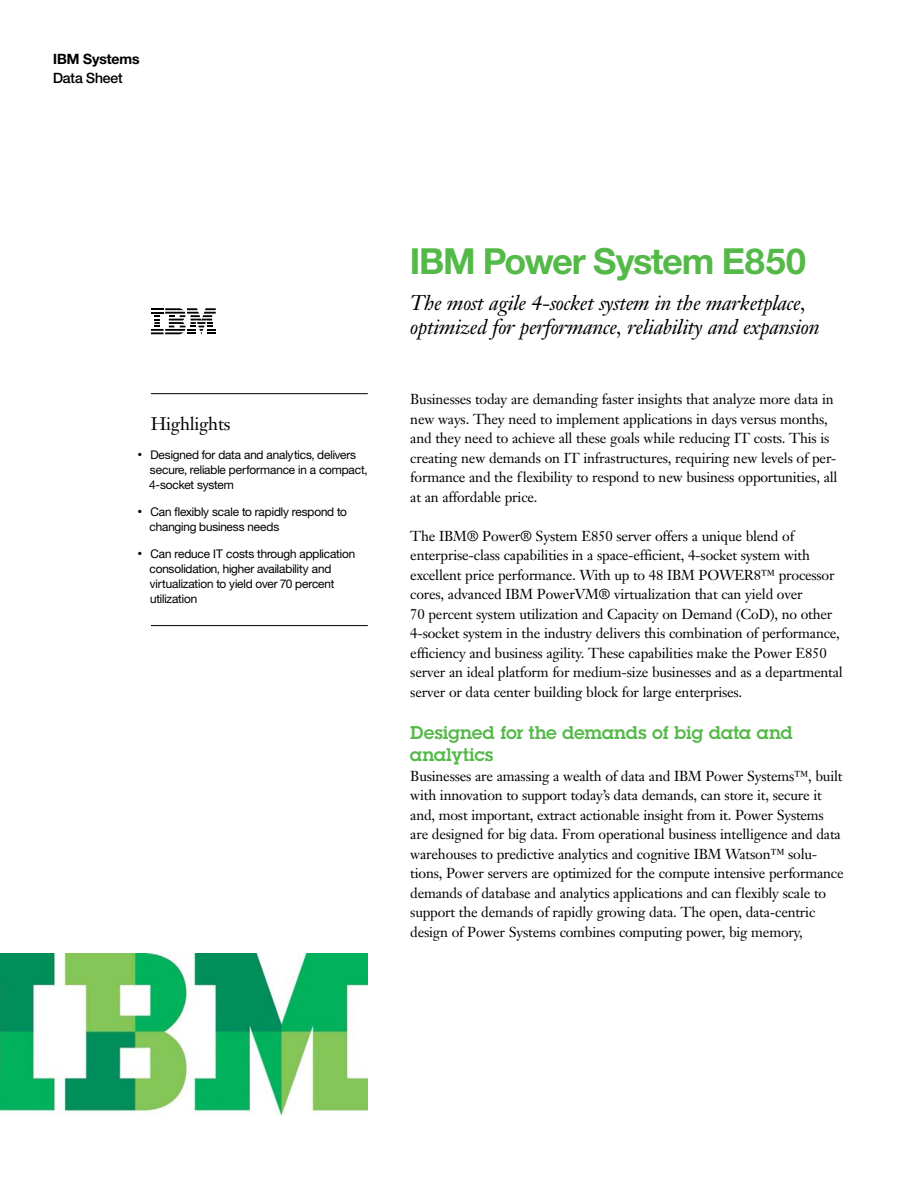
<style>
.page{position:relative;width:918px;height:1188px;background:#fff}
.page>*{position:absolute;margin:0;border:0;box-sizing:border-box;transform-origin:0 0}
.t1{font:700 36px "Helv Neuefor IBM";letter-spacing:-.02em;color:#54b948}
.t2{font:italic 21px/24px "Janson Text LT Pro";letter-spacing:-.015em;color:#000}
.t3{font:600 18px/22.5px "Lubalinfor IBM";color:#54b948}
.t4{font:18px "Janson Text LT Pro";letter-spacing:-.015em;color:#000}
.t5{font:14.25px/19.5px "Janson Text LT Pro";letter-spacing:-.015em;color:#000}
.t6{font:700 14.25px/19.4px "Helv Neuefor IBM";color:#000}
.t7{font:12px/15px "Helv Neuefor IBM";letter-spacing:-.01em;color:#000}
.s1{font-weight:500}
</style>
<div class="page">
<img style="left:0;top:954px;width:368px;height:161px">
<svg style="left:151px;top:308px;width:65px;height:26px"></svg>
<hr style="left:151px;top:393px;width:217px;height:1px;background:#000">
<hr style="left:151px;top:625px;width:217px;height:1px;background:#000">
<p class="t6" style="left:53px;top:49px;width:88px">IBM Systems<br><span class="s1">Data Sheet</span></p>
<h2 class="t4" style="left:151px;top:413px;width:81px">Highlights</h2>
<p class="t7" style="left:149px;top:447px;width:220px">Designed for data and analytics, delivers secure, reliable performance in a compact,<br>4-socket system</p>
<p class="t7" style="left:149px;top:504px;width:199px">Can flexibly scale to rapidly respond to changing business needs</p>
<p class="t7" style="left:149px;top:546px;width:207px">Can reduce IT costs through application consolidation, higher availability and virtualization to yield over 70 percent utilization</p>
<h1 class="t1" style="left:410px;top:238px;width:398px">IBM Power System E850</h1>
<h2 class="t2" style="left:410px;top:291px;width:411px">The most agile 4-socket system in the marketplace, optimized for performance, reliability and expansion</h2>
<p class="t5" style="left:410px;top:389px;width:429px">Businesses today are demanding faster insights that analyze more data in new ways. They need to implement applications in days versus months, and they need to achieve all these goals while reducing IT costs. This is creating new demands on IT infrastructures, requiring new levels of per&shy;formance and the flexibility to respond to new business opportunities, all at an affordable price.</p>
<p class="t5" style="left:410px;top:526px;width:434px">The IBM® Power® System E850 server offers a unique blend of enterprise-class capabilities in a space-efficient, 4-socket system with excellent price performance. With up to 48 IBM POWER8™ processor cores, advanced IBM PowerVM® virtualization that can yield over<br>70 percent system utilization and Capacity on Demand (CoD), no other 4-socket system in the industry delivers this combination of performance, efficiency and business agility. These capabilities make the Power E850 server an ideal platform for medium-size businesses and as a departmental server or data center building block for large enterprises.</p>
<h2 class="t3" style="left:410px;top:721px;width:384px">Designed for the demands of big data and analytics</h2>
<p class="t5" style="left:410px;top:766px;width:435px">Businesses are amassing a wealth of data and IBM Power Systems™, built with innovation to support today’s data demands, can store it, secure it and, most important, extract actionable insight from it. Power Systems are designed for big data. From operational business intelligence and data warehouses to predictive analytics and cognitive IBM Watson™ solu&shy;tions, Power servers are optimized for the compute intensive performance demands of database and analytics applications and can flexibly scale to support the demands of rapidly growing data. The open, data-centric design of Power Systems combines computing power, big memory,</p>
</div>
